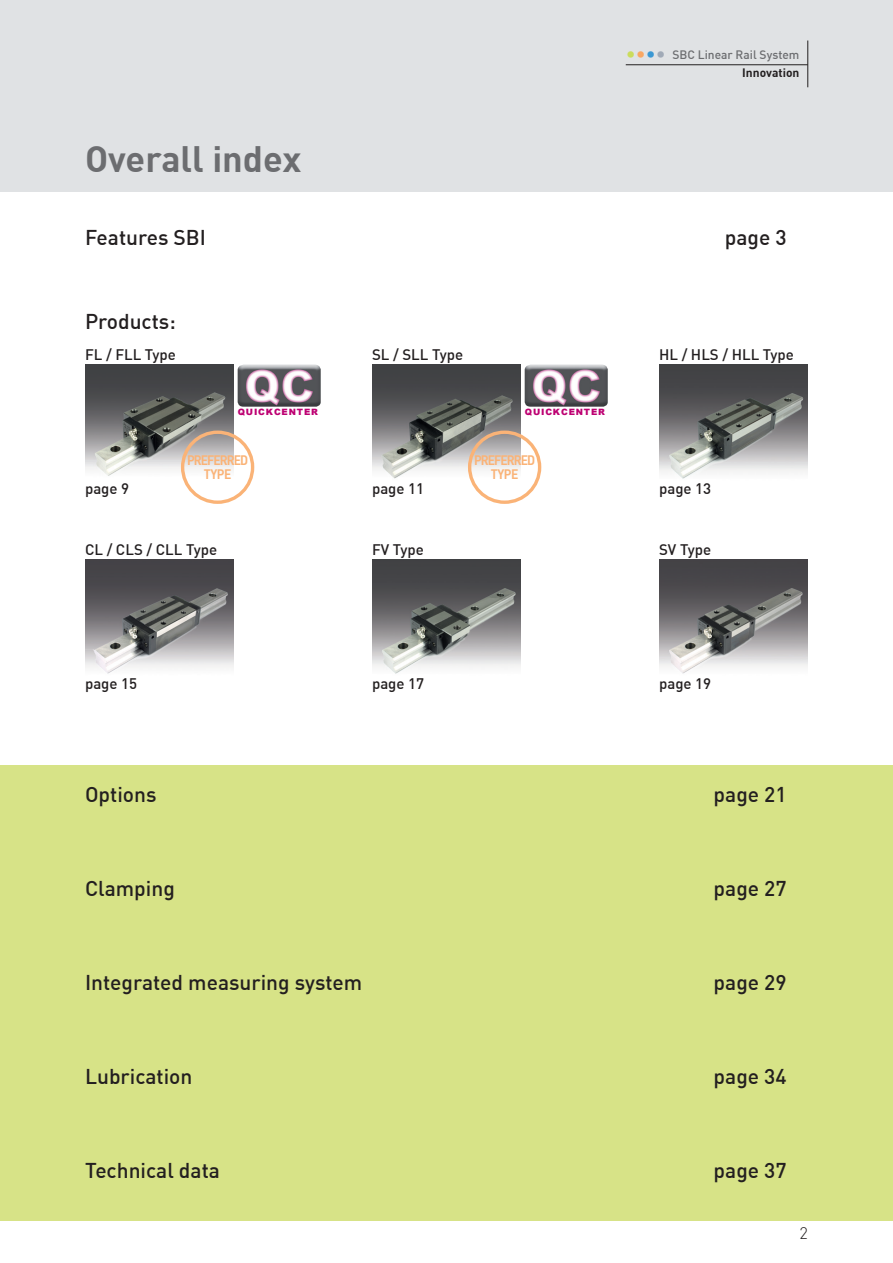
<style>
.page{position:relative;width:893px;height:1263px;background:#fff}
.page>*{position:absolute;margin:0;border:0;box-sizing:border-box;transform-origin:0 0}
.t1{font:700 36px "DIN";color:#6c6d70}
.t2{font:500 21px "DIN";color:#231f20}
.t3{font:500 19.5px "DIN";color:#cbdc5c}
.Normaal{font:300 16.5px "DIN";color:#231f20}
.t4{font:500 15px "DIN";color:#231f20}
.Normaal-2{font:700 13.5px/14.5px "DIN";letter-spacing:-.08em;color:#fab377;text-align:center;scale:.9 1}
.t5{font:500 12px "DIN";color:#6c6d70}
.t6{font:700 12px "DIN";color:#231f20}
.Normaal-3{font:900 8.7px "Arial";letter-spacing:.095em;color:#bd0172}
.s1{color:#f9a763}
.s2{color:#3b98d3}
.s3{color:#a1aab7}
</style>
<div class="page">
<div style="left:0;top:0;width:893px;height:191px;background:#e0e2e4"></div>
<hr style="left:807px;top:41px;width:1px;height:46px;background:#231f20">
<hr style="left:626px;top:65px;width:182px;height:1px;background:#231f20">
<div style="left:0;top:765px;width:893px;height:455px;background:#d7e387"></div>
<img style="left:372px;top:365px;width:149px;height:119px">
<img style="left:85px;top:365px;width:149px;height:119px">
<img style="left:659px;top:365px;width:149px;height:114px">
<img style="left:85px;top:560px;width:149px;height:114px">
<img style="left:372px;top:560px;width:149px;height:114px">
<img style="left:659px;top:560px;width:149px;height:114px">
<div style="left:181px;top:430px;width:73px;height:74px;border:3px solid #fab377;border-radius:50%"></div>
<div style="left:468px;top:430px;width:73px;height:74px;border:3px solid #fab377;border-radius:50%"></div>
<img style="left:237px;top:365px;width:84px;height:42px">
<img style="left:524px;top:365px;width:84px;height:42px">
<p class="t1" style="left:85px;top:136px;width:218px">Overall index</p>
<p class="t3" style="left:626px;top:42px;width:41px">•<span class="s1">•</span><span class="s2">•</span><span class="s3">•</span></p>
<p class="t5" style="left:672px;top:47px;width:129px">SBC Linear Rail System</p>
<p class="t6" style="left:742px;top:65px;width:59px">Innovation</p>
<p class="t2" style="left:85px;top:224px;width:122px">Features SBI</p>
<p class="t2" style="left:725px;top:224px;width:63px">page 3</p>
<p class="t2" style="left:85px;top:308px;width:92px">Products:</p>
<p class="t4" style="left:85px;top:345px;width:92px">FL / FLL Type</p>
<p class="t4" style="left:372px;top:345px;width:93px">SL / SLL Type</p>
<p class="t4" style="left:659px;top:345px;width:136px">HL / HLS / HLL Type</p>
<p class="Normaal-3" style="left:238px;top:407px;width:82px">QUICKCENTER</p>
<p class="Normaal-3" style="left:525px;top:407px;width:82px">QUICKCENTER</p>
<p class="t4" style="left:85px;top:479px;width:46px">page 9</p>
<p class="Normaal-2" style="left:187px;top:452px;width:69px">PREFERRED<br>TYPE</p>
<p class="Normaal-2" style="left:474px;top:452px;width:69px">PREFERRED<br>TYPE</p>
<p class="t4" style="left:372px;top:479px;width:54px">page 11</p>
<p class="t4" style="left:659px;top:479px;width:54px">page 13</p>
<p class="t4" style="left:85px;top:540px;width:134px">CL / CLS / CLL Type</p>
<p class="t4" style="left:372px;top:540px;width:53px">FV Type</p>
<p class="t4" style="left:659px;top:540px;width:54px">SV Type</p>
<p class="t4" style="left:85px;top:674px;width:54px">page 15</p>
<p class="t4" style="left:372px;top:674px;width:54px">page 17</p>
<p class="t4" style="left:659px;top:674px;width:54px">page 19</p>
<p class="t2" style="left:85px;top:781px;width:73px">Options</p>
<p class="t2" style="left:714px;top:781px;width:75px">page 21</p>
<p class="t2" style="left:85px;top:875px;width:91px">Clamping</p>
<p class="t2" style="left:714px;top:875px;width:75px">page 27</p>
<p class="t2" style="left:85px;top:969px;width:279px">Integrated measuring system</p>
<p class="t2" style="left:714px;top:969px;width:75px">page 29</p>
<p class="t2" style="left:85px;top:1063px;width:109px">Lubrication</p>
<p class="t2" style="left:714px;top:1063px;width:75px">page 34</p>
<p class="t2" style="left:85px;top:1157px;width:136px">Technical data</p>
<p class="t2" style="left:714px;top:1157px;width:75px">page 37</p>
<p class="Normaal" style="left:799px;top:1223px;width:10px">2</p>
</div>
